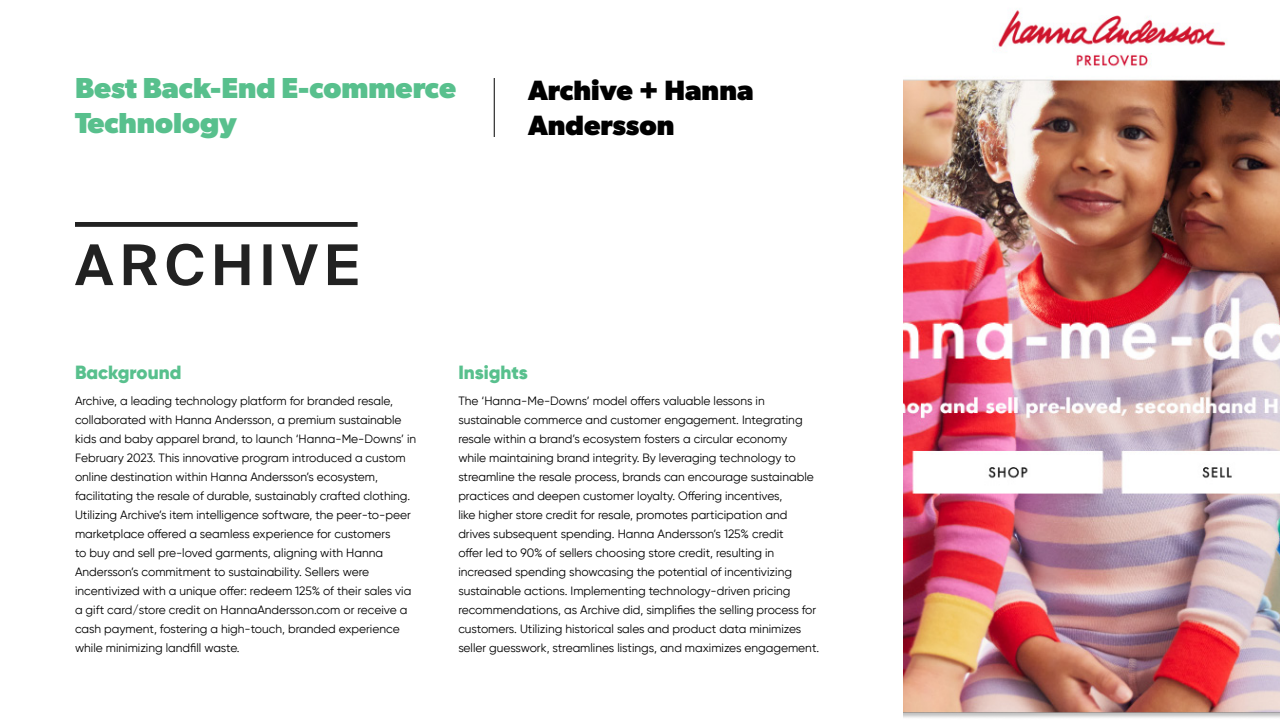
<style>
.page{position:relative;width:1280px;height:720px;background:#fff}
.page>*{position:absolute;margin:0;border:0;box-sizing:border-box;transform-origin:0 0}
.t1{font:700 29px/35px "Gibson";color:#58c08d}
.t2{font:700 28px/35px "Gibson";color:#000}
.t3{font:900 19px "Gilroy";color:#58c08d}
.body_copy{font:12px/19px "Gilroy";color:#000}
</style>
<div class="page">
<hr style="left:494px;top:78px;width:1px;height:59px;background:#000">
<img style="left:903px;top:9px;width:377px;height:709px">
<svg style="left:75px;top:222px;width:283px;height:64px"></svg>
<p class="t1" style="left:75px;top:70px;width:383px">Best Back-End E-commerce<br>Technology</p>
<p class="t2" style="left:528px;top:73px;width:227px">Archive + Hanna<br>Andersson</p>
<p class="t3" style="left:75px;top:360px;width:108px">Background</p>
<p class="t3" style="left:458px;top:360px;width:71px">Insights</p>
<p class="body_copy" style="left:75px;top:391px;width:343px">Archive, a leading technology platform for branded resale, collaborated with Hanna Andersson, a premium sustainable kids and baby apparel brand, to launch ‘Hanna-Me-Downs’ in February 2023. This innovative program introduced a custom online destination within Hanna Andersson’s ecosystem, facilitating the resale of durable, sustainably crafted clothing.<br>Utilizing Archive’s item intelligence software, the peer-to-peer marketplace offered a seamless experience for customers<br>to buy and sell pre-loved garments, aligning with Hanna Andersson’s commitment to sustainability. Sellers were incentivized with a unique offer: redeem 125% of their sales via a gift card/store credit on HannaAndersson.com or receive a cash payment, fostering a high-touch, branded experience while minimizing landfill waste.</p>
<p class="body_copy" style="left:458px;top:391px;width:362px">The ‘Hanna-Me-Downs’ model offers valuable lessons in sustainable commerce and customer engagement. Integrating resale within a brand’s ecosystem fosters a circular economy<br>while maintaining brand integrity. By leveraging technology to streamline the resale process, brands can encourage sustainable practices and deepen customer loyalty. Offering incentives,<br>like higher store credit for resale, promotes participation and drives subsequent spending. Hanna Andersson’s 125% credit<br>offer led to 90% of sellers choosing store credit, resulting in increased spending showcasing the potential of incentivizing sustainable actions. Implementing technology-driven pricing recommendations, as Archive did, simplifies the selling process for customers. Utilizing historical sales and product data minimizes seller guesswork, streamlines listings, and maximizes engagement.</p>
</div>
